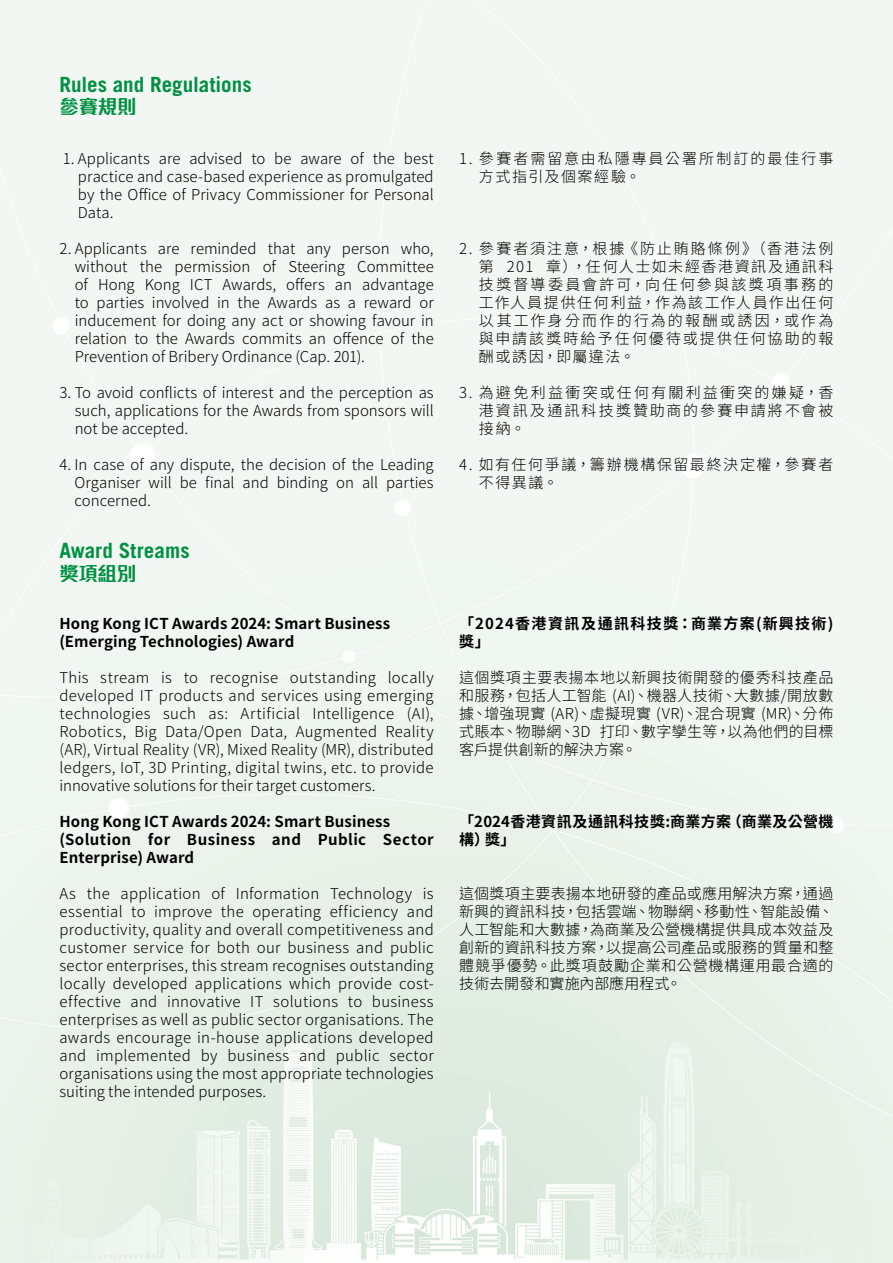
<style>
.page{position:relative;width:893px;height:1263px;background:#fff}
.page>*{position:absolute;margin:0;border:0;box-sizing:border-box;transform-origin:0 0}
.t1{font:700 21px "Trade Gothic";color:#009042}
.t2{font:700 19.5px "M Finance HK";letter-spacing:-.015em;color:#009042}
.t3{font:300 15px/18px "Noto Sans CJ Ktc";letter-spacing:.01em;color:#000;text-align:justify}
.t4{font:700 15px/18px "Noto Sans CJ Ktc";letter-spacing:.01em;color:#000}
.t5{font:300 15px/18px "Noto Sans CJ Ktc";letter-spacing:.125em;color:#000}
.t6{font:300 15px/18px "Noto Sans CJ Ktc";letter-spacing:.11em;color:#000}
.t7{font:700 15px/18px "Noto Sans CJ Ktc";letter-spacing:.09em;color:#000}
</style>
<div class="page">
<img style="left:0;top:0;width:893px;height:1263px">
<h1 class="t1" style="left:60px;top:71px;width:194px">Rules and Regulations</h1>
<h2 class="t2" style="left:60px;top:93px;width:79px">參賽規則</h2>
<p class="t3" style="left:78px;top:149px;width:357px;text-indent:-15px">1. Applicants are advised to be aware of the best practice and case-based experience as promulgated by the Office of Privacy Commissioner for Personal Data.</p>
<p class="t3" style="left:75px;top:239px;width:360px;text-indent:-15px">2. Applicants are reminded that any person who, without the permission of Steering Committee of Hong Kong ICT Awards, offers an advantage to parties involved in the Awards as a reward or inducement for doing any act or showing favour in relation to the Awards commits an offence of the Prevention of Bribery Ordinance (Cap. 201).</p>
<p class="t3" style="left:75px;top:383px;width:360px;text-indent:-15px">3. To avoid conflicts of interest and the perception as such, applications for the Awards from sponsors will not be accepted.</p>
<p class="t3" style="left:75px;top:455px;width:361px;text-indent:-15px">4. In case of any dispute, the decision of the Leading Organiser will be final and binding on all parties concerned.</p>
<h1 class="t1" style="left:60px;top:537px;width:132px">Award Streams</h1>
<h2 class="t2" style="left:60px;top:559px;width:78px">獎項組別</h2>
<p class="t4" style="left:60px;top:614px;width:332px">Hong Kong ICT Awards 2024: Smart Business (Emerging Technologies) Award</p>
<p class="t3" style="left:60px;top:668px;width:376px">This stream is to recognise outstanding locally developed IT products and services using emerging technologies such as: Artificial Intelligence (AI), Robotics, Big Data/Open Data, Augmented Reality (AR), Virtual Reality (VR), Mixed Reality (MR), distributed ledgers, IoT, 3D Printing, digital twins, etc. to provide innovative solutions for their target customers.</p>
<p class="t4" style="left:60px;top:812px;width:376px">Hong Kong ICT Awards 2024: Smart Business (Solution for Business and Public Sector<br>Enterprise) Award</p>
<p class="t3" style="left:60px;top:884px;width:376px">As the application of Information Technology is essential to improve the operating efficiency and productivity, quality and overall competitiveness and customer service for both our business and public sector enterprises, this stream recognises outstanding locally developed applications which provide cost&shy;effective and innovative IT solutions to business enterprises as well as public sector organisations. The awards encourage in-house applications developed and implemented by business and public sector organisations using the most appropriate technologies suiting the intended purposes.</p>
<p class="t5" style="left:479px;top:149px;width:356px;text-indent:-20px">1. 參賽者需留意由私隱專員公署所制訂的最佳行事方式指引及個案經驗。</p>
<p class="t3" style="left:479px;top:239px;width:356px;text-indent:-20px">2. 參賽者須注意，根據《防止賄賂條例》（香港法例第 201 章），任何人士如未經香港資訊及通訊科技獎督導委員會許可，向任何參與該獎項事務的工作人員提供任何利益，作為該工作人員作出任何以其工作身分而作的行為的報酬或誘因，或作為與申請該獎時給予任何優待或提供任何協助的報酬或誘因，即屬違法。</p>
<p class="t3" style="left:479px;top:383px;width:356px;text-indent:-20px">3. 為避免利益衝突或任何有關利益衝突的嫌疑，香港資訊及通訊科技獎贊助商的參賽申請將不會被接納。</p>
<p class="t6" style="left:479px;top:455px;width:356px;text-indent:-20px">4. 如有任何爭議，籌辦機構保留最終決定權，參賽者不得異議。</p>
<p class="t7" style="left:459px;top:614px;width:376px">「2024香港資訊及通訊科技獎：商業方案(新興技術)獎」</p>
<p class="t3" style="left:459px;top:668px;width:376px">這個獎項主要表揚本地以新興技術開發的優秀科技產品和服務，包括人工智能 (AI)、機器人技術、大數據/開放數據、增強現實 (AR)、虛擬現實 (VR)、混合現實 (MR)、分佈式賬本、物聯網、3D 打印、數字孿生等，以為他們的目標客戶提供創新的解決方案。</p>
<p class="t4" style="left:459px;top:812px;width:376px">「2024香港資訊及通訊科技獎:商業方案（商業及公營機構）獎」</p>
<p class="t3" style="left:459px;top:884px;width:376px">這個獎項主要表揚本地研發的產品或應用解決方案，通過新興的資訊科技，包括雲端、物聯網、移動性、智能設備、人工智能和大數據，為商業及公營機構提供具成本效益及創新的資訊科技方案，以提高公司產品或服務的質量和整體競爭優勢。此獎項鼓勵企業和公營機構運用最合適的技術去開發和實施內部應用程式。</p>
</div>
